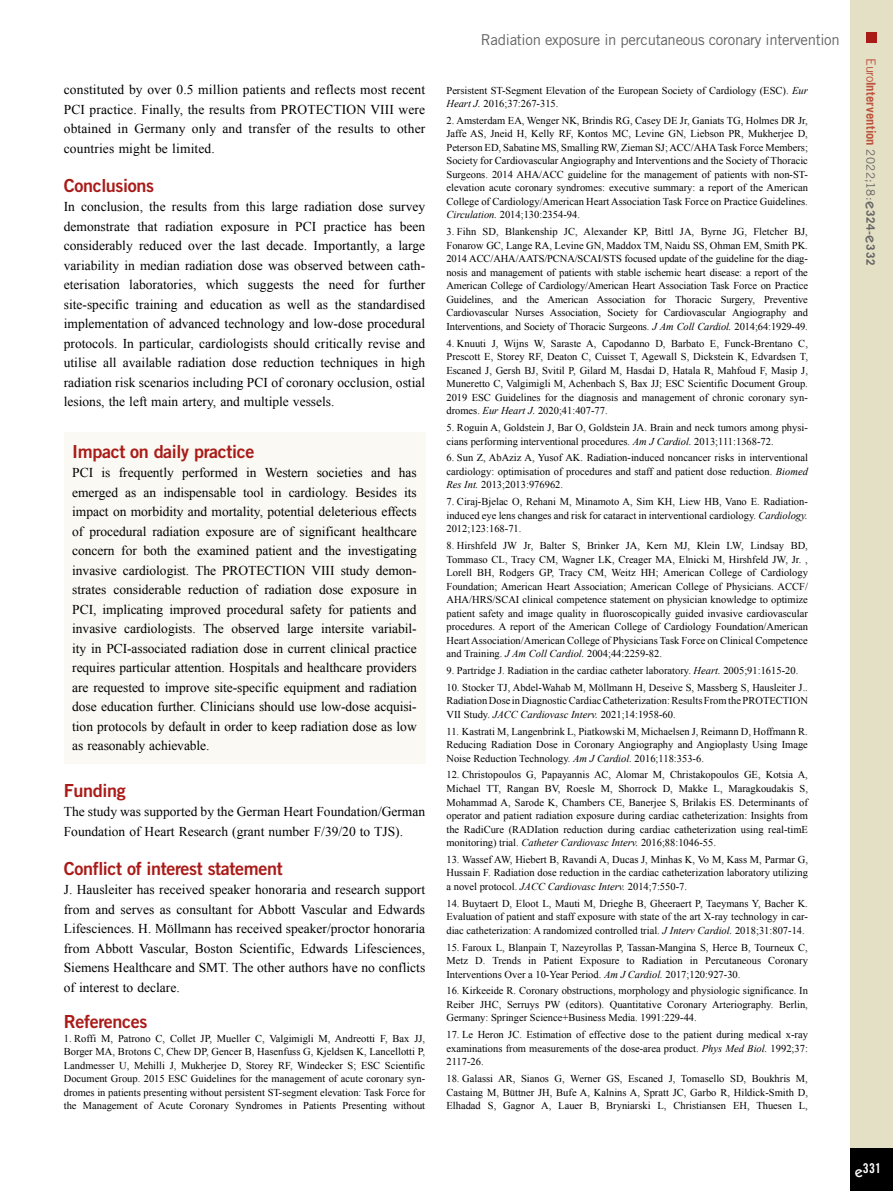
<style>
.page{position:relative;width:893px;height:1191px;background:#fff}
.page>*{position:absolute;margin:0;border:0;box-sizing:border-box;transform-origin:0 0}
.t1{font:18px "Trade Gothic LT Std Bd 2";letter-spacing:-.02em;color:#a91b18}
.t2{font:15px "Trade Gothic LT Std";letter-spacing:-.02em;color:#646363}
.t3{font:13.5px/19.5px "Times New Roman";color:#000;text-align:justify}
.t4{font:13.5px "Trade Gothic LT Std Bd Cn 20";color:#fff}
.t5{font:700 12.75px "Trade Gothic LT Std";letter-spacing:.005em;color:#bc533d}
.t6{font:10.5px/13.5px "Times New Roman";color:#000;text-align:justify}
.s1{font-style:italic}
.s2{font-weight:400}
.s3{font-weight:400;font-size:11.7px;color:#646363}
.s4{font-family:"ITC Kabel Std";font-weight:500;font-size:15px;color:#646363}
.s5{font-size:11.7px;color:#646363}
.s6{font-family:"ITC Kabel Std";font-weight:500;font-size:15px}
</style>
<div class="page">
<div style="left:850px;top:0;width:43px;height:1191px;background:#e4e0c5"></div>
<div style="left:850px;top:1148px;width:43px;height:43px;background:#000"></div>
<div style="left:866px;top:32px;width:11px;height:10px;background:#a91b18"></div>
<div style="left:64px;top:432px;width:361px;height:331px;background:#faf9f3"></div>
<p class="t3" style="left:64px;top:80px;width:363px">constituted by over 0.5 million patients and reflects most recent PCI practice. Finally, the results from PROTECTION VIII were obtained in Germany only and transfer of the results to other countries might be limited.</p>
<h1 class="t1" style="left:64px;top:174px;width:92px">Conclusions</h1>
<p class="t3" style="left:64px;top:197px;width:363px">In conclusion, the results from this large radiation dose survey demonstrate that radiation exposure in PCI practice has been considerably reduced over the last decade. Importantly, a large variability in median radiation dose was observed between cath&shy;eterisation laboratories, which suggests the need for further site-specific training and education as well as the standardised implementation of advanced technology and low-dose procedural protocols. In particular, cardiologists should critically revise and utilise all available radiation dose reduction techniques in high radiation risk scenarios including PCI of coronary occlusion, ostial lesions, the left main artery, and multiple vessels.</p>
<h1 class="t1" style="left:72px;top:440px;width:184px">Impact on daily practice</h1>
<p class="t3" style="left:72px;top:463px;width:346px">PCI is frequently performed in Western societies and has emerged as an indispensable tool in cardiology. Besides its impact on morbidity and mortality, potential deleterious effects of procedural radiation exposure are of significant healthcare concern for both the examined patient and the investigating invasive cardiologist. The PROTECTION VIII study demon&shy;strates considerable reduction of radiation dose exposure in PCI, implicating improved procedural safety for patients and invasive cardiologists. The observed large intersite variabil&shy;ity in PCI-associated radiation dose in current clinical practice requires particular attention. Hospitals and healthcare providers are requested to improve site-specific equipment and radiation dose education further. Clinicians should use low-dose acquisi&shy;tion protocols by default in order to keep radiation dose as low as reasonably achievable.</p>
<h1 class="t1" style="left:64px;top:779px;width:63px">Funding</h1>
<p class="t3" style="left:64px;top:801px;width:363px">The study was supported by the German Heart Foundation/German<br>Foundation of Heart Research (grant number F/39/20 to TJS).</p>
<h1 class="t1" style="left:64px;top:857px;width:220px">Conflict of interest statement</h1>
<p class="t3" style="left:64px;top:879px;width:363px">J. Hausleiter has received speaker honoraria and research support from and serves as consultant for Abbott Vascular and Edwards Lifesciences. H. Möllmann has received speaker/proctor honoraria from Abbott Vascular, Boston Scientific, Edwards Lifesciences, Siemens Healthcare and SMT. The other authors have no conflicts of interest to declare.</p>
<h1 class="t1" style="left:64px;top:1010px;width:85px">References</h1>
<p class="t6" style="left:64px;top:1031px;width:363px">1. Roffi M, Patrono C, Collet JP, Mueller C, Valgimigli M, Andreotti F, Bax JJ, Borger MA, Brotons C, Chew DP, Gencer B, Hasenfuss G, Kjeldsen K, Lancellotti P, Landmesser U, Mehilli J, Mukherjee D, Storey RF, Windecker S; ESC Scientific Document Group. 2015 ESC Guidelines for the management of acute coronary syn&shy;dromes in patients presenting without persistent ST-segment elevation: Task Force for the Management of Acute Coronary Syndromes in Patients Presenting without</p>
<h2 class="t2" style="left:481px;top:30px;width:360px">Radiation exposure in percutaneous coronary intervention</h2>
<p class="t6" style="left:446px;top:83px;width:363px">Persistent ST-Segment Elevation of the European Society of Cardiology (ESC). <span class="s1">Eur<br>Heart J.</span> 2016;37:267-315.</p>
<p class="t6" style="left:446px;top:113px;width:363px">2. Amsterdam EA, Wenger NK, Brindis RG, Casey DE Jr, Ganiats TG, Holmes DR Jr, Jaffe AS, Jneid H, Kelly RF, Kontos MC, Levine GN, Liebson PR, Mukherjee D, Peterson ED, Sabatine MS, Smalling RW, Zieman SJ; ACC/AHA Task Force Members; Society for Cardiovascular Angiography and Interventions and the Society of Thoracic Surgeons. 2014 AHA/ACC guideline for the management of patients with non-ST&shy;elevation acute coronary syndromes: executive summary: a report of the American College of Cardiology/American Heart Association Task Force on Practice Guidelines.<br><span class="s1">Circulation.</span> 2014;130:2354-94.</p>
<p class="t6" style="left:446px;top:225px;width:363px">3. Fihn SD, Blankenship JC, Alexander KP, Bittl JA, Byrne JG, Fletcher BJ, Fonarow GC, Lange RA, Levine GN, Maddox TM, Naidu SS, Ohman EM, Smith PK.<br>2014 ACC/AHA/AATS/PCNA/SCAI/STS focused update of the guideline for the diag&shy;nosis and management of patients with stable ischemic heart disease: a report of the American College of Cardiology/American Heart Association Task Force on Practice Guidelines, and the American Association for Thoracic Surgery, Preventive Cardiovascular Nurses Association, Society for Cardiovascular Angiography and Interventions, and Society of Thoracic Surgeons. <span class="s1">J Am Coll Cardiol.</span> 2014;64:1929-49.</p>
<p class="t6" style="left:446px;top:336px;width:363px">4. Knuuti J, Wijns W, Saraste A, Capodanno D, Barbato E, Funck-Brentano C, Prescott E, Storey RF, Deaton C, Cuisset T, Agewall S, Dickstein K, Edvardsen T, Escaned J, Gersh BJ, Svitil P, Gilard M, Hasdai D, Hatala R, Mahfoud F, Masip J, Muneretto C, Valgimigli M, Achenbach S, Bax JJ; ESC Scientific Document Group.<br>2019 ESC Guidelines for the diagnosis and management of chronic coronary syn&shy;dromes. <span class="s1">Eur Heart J.</span> 2020;41:407-77.</p>
<p class="t6" style="left:446px;top:420px;width:363px">5. Roguin A, Goldstein J, Bar O, Goldstein JA. Brain and neck tumors among physi&shy;cians performing interventional procedures. <span class="s1">Am J Cardiol.</span> 2013;111:1368-72.</p>
<p class="t6" style="left:446px;top:451px;width:363px">6. Sun Z, AbAziz A, Yusof AK. Radiation-induced noncancer risks in interventional cardiology: optimisation of procedures and staff and patient dose reduction. <span class="s1">Biomed Res Int.</span> 2013;2013:976962.</p>
<p class="t6" style="left:446px;top:495px;width:363px">7. Ciraj-Bjelac O, Rehani M, Minamoto A, Sim KH, Liew HB, Vano E. Radiation&shy;induced eye lens changes and risk for cataract in interventional cardiology. <span class="s1">Cardiology.<br></span>2012;123:168-71.</p>
<p class="t6" style="left:446px;top:538px;width:363px">8. Hirshfeld JW Jr, Balter S, Brinker JA, Kern MJ, Klein LW, Lindsay BD, Tommaso CL, Tracy CM, Wagner LK, Creager MA, Elnicki M, Hirshfeld JW, Jr. , Lorell BH, Rodgers GP, Tracy CM, Weitz HH; American College of Cardiology Foundation; American Heart Association; American College of Physicians. ACCF/ AHA/HRS/SCAI clinical competence statement on physician knowledge to optimize patient safety and image quality in fluoroscopically guided invasive cardiovascular procedures. A report of the American College of Cardiology Foundation/American Heart Association/American College of Physicians Task Force on Clinical Competence and Training. <span class="s1">J Am Coll Cardiol.</span> 2004;44:2259-82.</p>
<p class="t6" style="left:446px;top:663px;width:353px">9. Partridge J. Radiation in the cardiac catheter laboratory. <span class="s1">Heart.</span> 2005;91:1615-20.</p>
<p class="t6" style="left:446px;top:680px;width:363px">10. Stocker TJ, Abdel-Wahab M, Möllmann H, Deseive S, Massberg S, Hausleiter J..<br>Radiation Dose in Diagnostic Cardiac Catheterization: Results From the PROTECTION VII Study. <span class="s1">JACC Cardiovasc Interv.</span> 2021;14:1958-60.</p>
<p class="t6" style="left:446px;top:724px;width:363px">11. Kastrati M, Langenbrink L, Piatkowski M, Michaelsen J, Reimann D, Hoffmann R.<br>Reducing Radiation Dose in Coronary Angiography and Angioplasty Using Image Noise Reduction Technology. <span class="s1">Am J Cardiol.</span> 2016;118:353-6.</p>
<p class="t6" style="left:446px;top:768px;width:363px">12. Christopoulos G, Papayannis AC, Alomar M, Christakopoulos GE, Kotsia A, Michael TT, Rangan BV, Roesle M, Shorrock D, Makke L, Maragkoudakis S, Mohammad A, Sarode K, Chambers CE, Banerjee S, Brilakis ES. Determinants of operator and patient radiation exposure during cardiac catheterization: Insights from the RadiCure (RADIation reduction during cardiac catheterization using real-timE monitoring) trial. <span class="s1">Catheter Cardiovasc Interv.</span> 2016;88:1046-55.</p>
<p class="t6" style="left:446px;top:852px;width:363px">13. Wassef AW, Hiebert B, Ravandi A, Ducas J, Minhas K, Vo M, Kass M, Parmar G, Hussain F. Radiation dose reduction in the cardiac catheterization laboratory utilizing a novel protocol. <span class="s1">JACC Cardiovasc Interv.</span> 2014;7:550-7.</p>
<p class="t6" style="left:446px;top:896px;width:363px">14. Buytaert D, Eloot L, Mauti M, Drieghe B, Gheeraert P, Taeymans Y, Bacher K.<br>Evaluation of patient and staff exposure with state of the art X-ray technology in car&shy;diac catheterization: A randomized controlled trial. <span class="s1">J Interv Cardiol.</span> 2018;31:807-14.</p>
<p class="t6" style="left:446px;top:940px;width:363px">15. Faroux L, Blanpain T, Nazeyrollas P, Tassan-Mangina S, Herce B, Tourneux C, Metz D. Trends in Patient Exposure to Radiation in Percutaneous Coronary Interventions Over a 10-Year Period. <span class="s1">Am J Cardiol.</span> 2017;120:927-30.</p>
<p class="t6" style="left:446px;top:984px;width:363px">16. Kirkeeide R. Coronary obstructions, morphology and physiologic significance. In Reiber JHC, Serruys PW (editors). Quantitative Coronary Arteriography. Berlin, Germany: Springer Science+Business Media. 1991:229-44.</p>
<p class="t6" style="left:446px;top:1027px;width:363px">17. Le Heron JC. Estimation of effective dose to the patient during medical x-ray examinations from measurements of the dose-area product. <span class="s1">Phys Med Biol.</span> 1992;37:<br>2117-26.</p>
<p class="t6" style="left:446px;top:1071px;width:363px">18. Galassi AR, Sianos G, Werner GS, Escaned J, Tomasello SD, Boukhris M, Castaing M, Büttner JH, Bufe A, Kalnins A, Spratt JC, Garbo R, Hildick-Smith D, Elhadad S, Gagnor A, Lauer B, Bryniarski L, Christiansen EH, Thuesen L,</p>
<p class="t5" style="left:879px;top:58px;width:208px;rotate:90deg"><span class="s2">Euro</span>Intervention <span class="s3">2022;18:</span><span class="s4">e</span><span class="s5">324-</span><span class="s4">e</span><span class="s5">332</span></p>
<p class="t4" style="left:855px;top:1160px;width:28px"><span class="s6">e</span>331</p>
</div>
